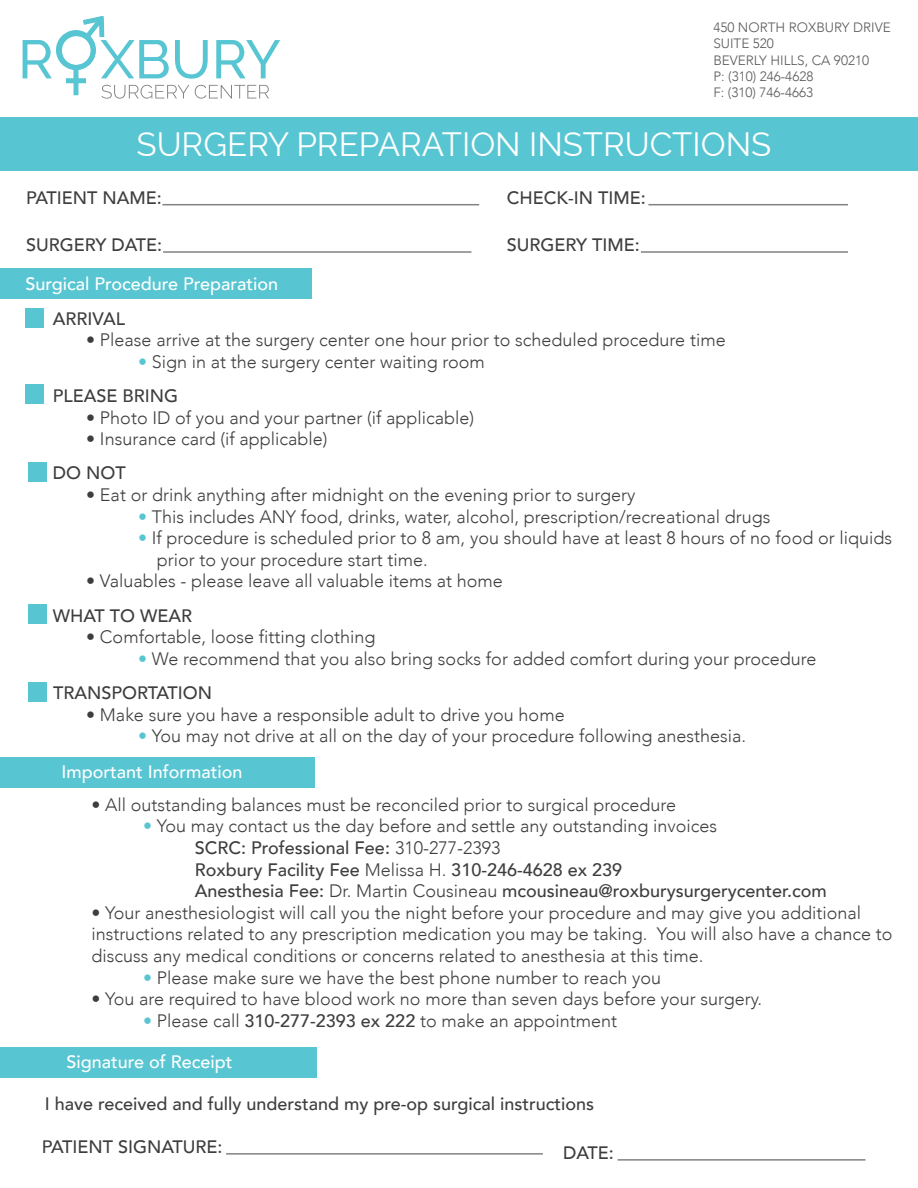
<style>
.page{position:relative;width:918px;height:1188px;background:#fff}
.page>*{position:absolute;margin:0;border:0;box-sizing:border-box;transform-origin:0 0}
.t1{font:33px "Raleway";color:#fff}
.t2{font:300 18px/21.6px "Avenir";color:#3e3e3f}
.t3{font:500 18px/21.6px "Avenir";color:#3e3e3f}
.t4{font:500 18px "Avenir";color:#fff}
.t5{font:300 13.5px/16.2px "Avenir";color:#5a5a5a}
.s1{font-weight:300}
.s2{color:#58c6d2}
.s3{font-weight:300;color:#58c6d2}
.s4{font-weight:500}
</style>
<div class="page">
<svg style="left:23px;top:16px;width:257px;height:83px"></svg>
<div style="left:0;top:117px;width:918px;height:54px;background:#58c6d2"></div>
<hr style="left:162px;top:204px;width:317px;height:1px;background:#808284">
<hr style="left:163px;top:251px;width:309px;height:2px;background:#808284">
<hr style="left:648px;top:204px;width:200px;height:1px;background:#808284">
<hr style="left:641px;top:251px;width:207px;height:2px;background:#808284">
<div style="left:0;top:269px;width:312px;height:30px;background:#58c6d2"></div>
<div style="left:25px;top:308px;width:19px;height:20px;background:#58c6d2"></div>
<div style="left:25px;top:384px;width:19px;height:19px;background:#58c6d2"></div>
<div style="left:28px;top:463px;width:19px;height:19px;background:#58c6d2"></div>
<div style="left:28px;top:604px;width:19px;height:19px;background:#58c6d2"></div>
<div style="left:28px;top:682px;width:19px;height:19px;background:#58c6d2"></div>
<hr style="left:226px;top:1153px;width:317px;height:2px;background:#808284">
<hr style="left:618px;top:1159px;width:247px;height:2px;background:#808284">
<div style="left:0;top:757px;width:315px;height:30px;background:#58c6d2"></div>
<div style="left:0;top:1047px;width:317px;height:31px;background:#58c6d2"></div>
<p class="t5" style="left:713px;top:19px;width:179px">450 NORTH ROXBURY DRIVE<br>SUITE 520<br>BEVERLY HILLS, CA 90210<br>P: (310) 246-4628<br>F: (310) 746-4663</p>
<h1 class="t1" style="left:136px;top:125px;width:636px">SURGERY PREPARATION INSTRUCTIONS</h1>
<p class="t3" style="left:26px;top:186px;width:137px">PATIENT NAME:</p>
<p class="t3" style="left:26px;top:233px;width:138px">SURGERY DATE:</p>
<p class="t3" style="left:507px;top:186px;width:141px">CHECK-IN TIME:</p>
<p class="t3" style="left:507px;top:233px;width:135px">SURGERY TIME:</p>
<p class="t4" style="left:26px;top:268px;width:254px">Surgical Procedure Preparation</p>
<p class="t3" style="left:35px;top:307px;width:92px"><span class="s1">•</span> ARRIVAL</p>
<p class="t2" style="left:86px;top:329px;width:641px">• Please arrive at the surgery center one hour prior to scheduled procedure time</p>
<p class="t2" style="left:138px;top:351px;width:348px"><span class="s2">•</span> Sign in at the surgery center waiting room</p>
<p class="t3" style="left:35px;top:384px;width:145px"><span class="s1">•</span> PLEASE BRING</p>
<p class="t2" style="left:86px;top:407px;width:389px">• Photo ID of you and your partner (if applicable)</p>
<p class="t2" style="left:86px;top:428px;width:243px">• Insurance card (if applicable)</p>
<p class="t3" style="left:35px;top:461px;width:93px"><span class="s1">•</span> DO NOT</p>
<p class="t2" style="left:86px;top:484px;width:551px">• Eat or drink anything after midnight on the evening prior to surgery</p>
<p class="t2" style="left:138px;top:506px;width:634px"><span class="s2">•</span> This includes ANY food, drinks, water, alcohol, prescription/recreational drugs</p>
<p class="t2" style="left:157px;top:527px;width:737px;text-indent:-19px"><span class="s2">•</span> If procedure is scheduled prior to 8 am, you should have at least 8 hours of no food or liquids prior to your procedure start time.</p>
<p class="t2" style="left:86px;top:570px;width:418px">• Valuables - please leave all valuable items at home</p>
<p class="t3" style="left:35px;top:604px;width:159px"><span class="s1">•</span> WHAT TO WEAR</p>
<p class="t2" style="left:86px;top:626px;width:291px">• Comfortable, loose fitting clothing</p>
<p class="t2" style="left:138px;top:648px;width:680px"><span class="s2">•</span> We recommend that you also bring socks for added comfort during your procedure</p>
<p class="t3" style="left:35px;top:681px;width:179px"><span class="s1">•</span> TRANSPORTATION</p>
<p class="t2" style="left:86px;top:704px;width:480px">• Make sure you have a responsible adult to drive you home</p>
<p class="t2" style="left:138px;top:725px;width:610px"><span class="s2">•</span> You may not drive at all on the day of your procedure following anesthesia.</p>
<p class="t4" style="left:61px;top:756px;width:183px">Important Information</p>
<p class="t2" style="left:91px;top:794px;width:586px">• All outstanding balances must be reconciled prior to surgical procedure</p>
<p class="t3" style="left:195px;top:814px;width:634px;text-indent:-52px"><span class="s3">•</span> <span class="s1">You may contact us the day before and settle any outstanding invoices<br></span>SCRC: Professional Fee: <span class="s1">310-277-2393<br></span>Roxbury Facility Fee <span class="s1">Melissa H.</span> 310-246-4628 ex 239<br>Anesthesia Fee: <span class="s1">Dr. Martin Cousineau</span> mcousineau@roxburysurgerycenter.com</p>
<p class="t2" style="left:91px;top:902px;width:803px">• Your anesthesiologist will call you the night before your procedure and may give you additional instructions related to any prescription medication you may be taking. You will also have a chance to discuss any medical conditions or concerns related to anesthesia at this time.</p>
<p class="t2" style="left:143px;top:967px;width:520px"><span class="s2">•</span> Please make sure we have the best phone number to reach you</p>
<p class="t2" style="left:91px;top:988px;width:672px">• You are required to have blood work no more than seven days before your surgery.</p>
<p class="t2" style="left:143px;top:1010px;width:476px"><span class="s2">•</span> Please call <span class="s4">310-277-2393 ex 222</span> to make an appointment</p>
<p class="t4" style="left:66px;top:1046px;width:168px">Signature of Receipt</p>
<p class="t3" style="left:45px;top:1092px;width:551px">I have received and fully understand my pre-op surgical instructions</p>
<p class="t3" style="left:42px;top:1135px;width:182px">PATIENT SIGNATURE:</p>
<p class="t3" style="left:563px;top:1141px;width:52px">DATE:</p>
</div>
